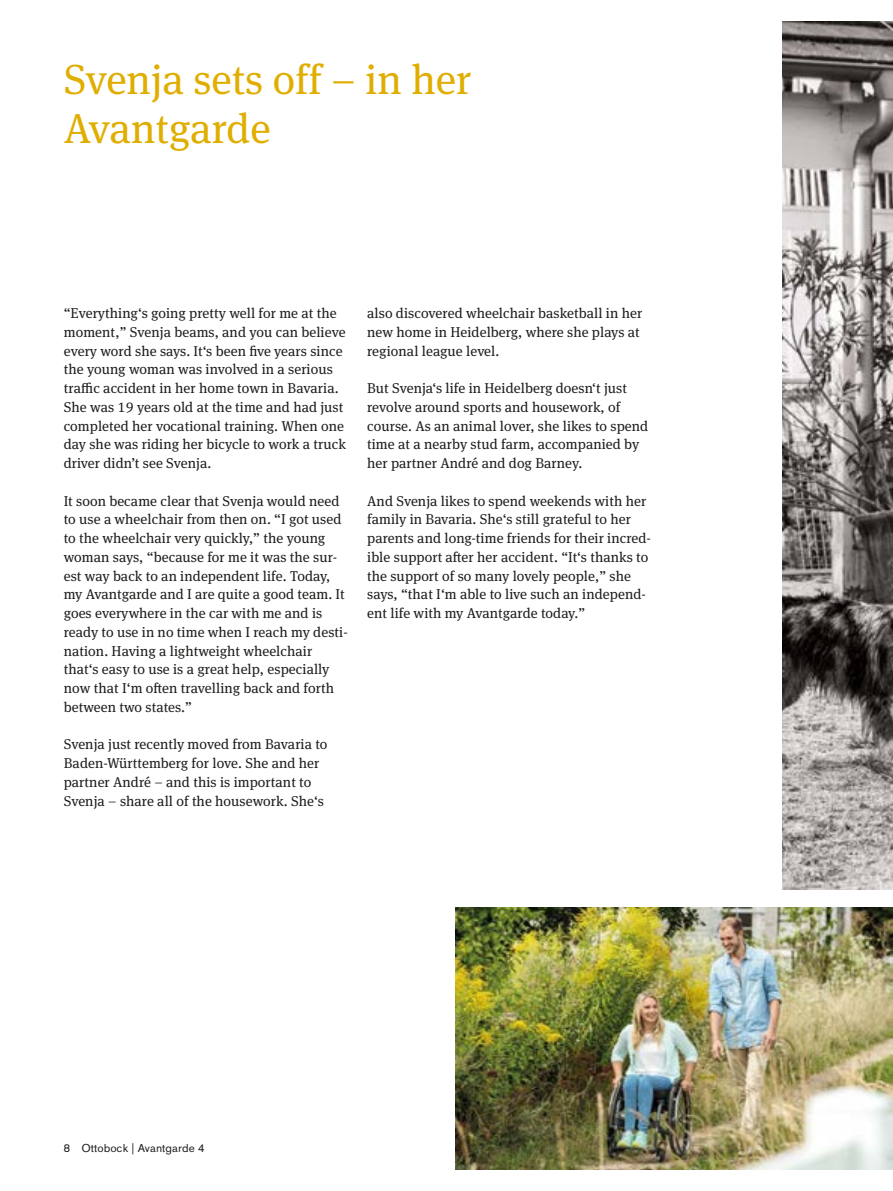
<style>
.page{position:relative;width:893px;height:1191px;background:#fff}
.page>*{position:absolute;margin:0;border:0;box-sizing:border-box;transform-origin:0 0}
._01_Headline_28pt_32{font:42px/48.8px "OBO Serif";color:#e0ae00}
._02_Copy_9_5pt_12_5p{font:14.25px/18.8px "OBO Serif";letter-spacing:.005em;color:#1d1d1b}
.t1{font:11.25px "OBO Sans";letter-spacing:.005em;color:#1d1d1b}
</style>
<div class="page">
<img style="left:783px;top:21px;width:110px;height:868px">
<img style="left:456px;top:908px;width:437px;height:261px">
<p class="_01_Headline_28pt_32" style="left:64px;top:56px;width:409px">Svenja sets off – in her<br>Avantgarde</p>
<p class="_02_Copy_9_5pt_12_5p" style="left:64px;top:304px;width:284px">“Everything‘s going pretty well for me at the moment,” Svenja beams, and you can believe every word she says. It‘s been five years since the young woman was involved in a serious traffic accident in her home town in Bavaria.<br>She was 19 years old at the time and had just completed her vocational training. When one day she was riding her bicycle to work a truck driver didn’t see Svenja.</p>
<p class="_02_Copy_9_5pt_12_5p" style="left:64px;top:491px;width:285px">It soon became clear that Svenja would need to use a wheelchair from then on. “I got used to the wheelchair very quickly,” the young woman says, “because for me it was the sur&shy;est way back to an independent life. Today, my Avantgarde and I are quite a good team. It goes everywhere in the car with me and is ready to use in no time when I reach my desti&shy;nation. Having a lightweight wheelchair that‘s easy to use is a great help, especially now that I‘m often travelling back and forth between two states.”</p>
<p class="_02_Copy_9_5pt_12_5p" style="left:64px;top:735px;width:265px">Svenja just recently moved from Bavaria to Baden-Württemberg for love. She and her partner André – and this is important to Svenja – share all of the housework. She‘s</p>
<p class="_02_Copy_9_5pt_12_5p" style="left:367px;top:304px;width:277px">also discovered wheelchair basketball in her new home in Heidelberg, where she plays at regional league level.</p>
<p class="_02_Copy_9_5pt_12_5p" style="left:367px;top:379px;width:283px">But Svenja‘s life in Heidelberg doesn‘t just revolve around sports and housework, of course. As an animal lover, she likes to spend time at a nearby stud farm, accompanied by her partner André and dog Barney.</p>
<p class="_02_Copy_9_5pt_12_5p" style="left:367px;top:491px;width:285px">And Svenja likes to spend weekends with her family in Bavaria. She‘s still grateful to her parents and long-time friends for their incred&shy;ible support after her accident. “It‘s thanks to the support of so many lovely people,” she says, “that I‘m able to live such an independ&shy;ent life with my Avantgarde today.”</p>
<p class="t1" style="left:64px;top:1141px;width:142px">8 Ottobock | Avantgarde 4</p>
</div>
